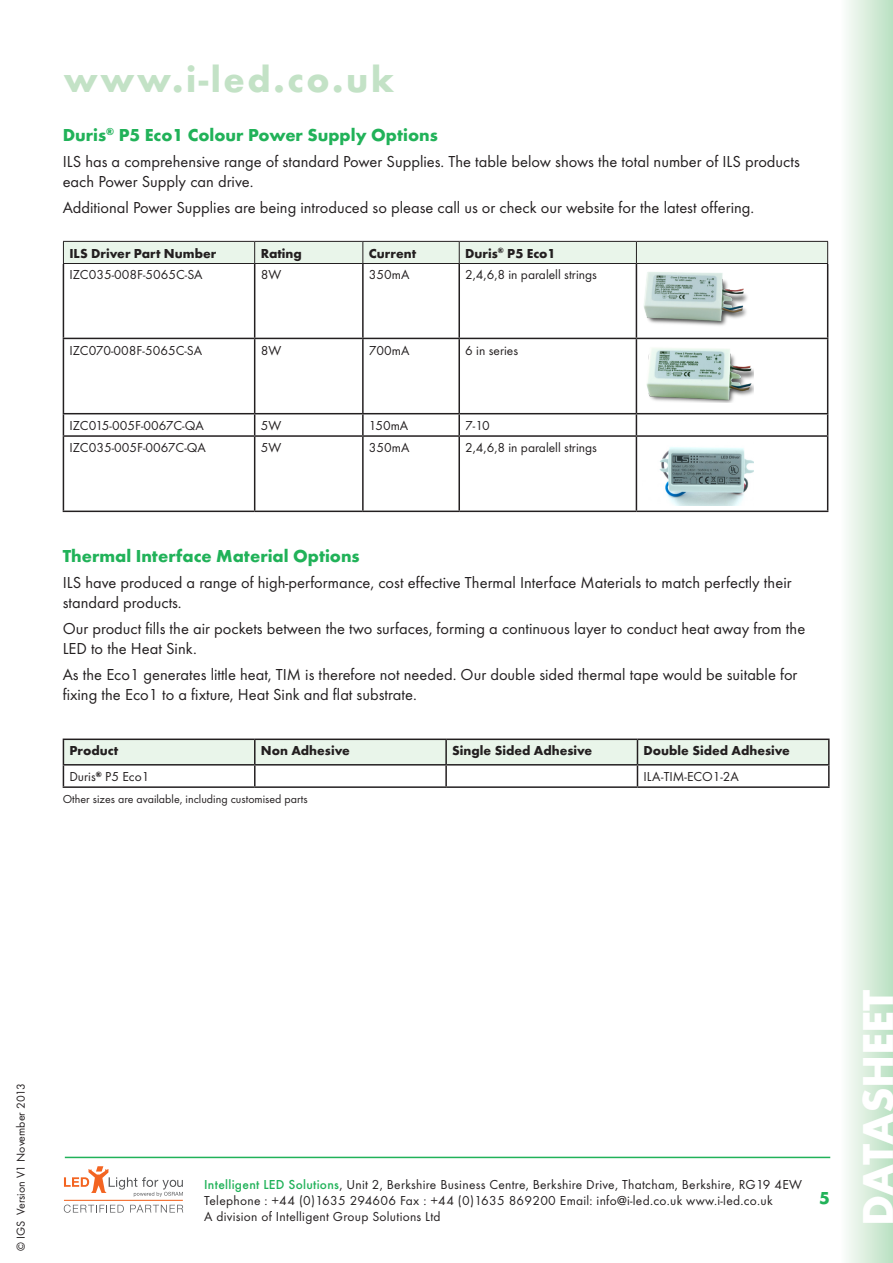
<style>
.page{position:relative;width:893px;height:1263px;background:#fff}
.page>*{position:absolute;margin:0;border:0;box-sizing:border-box;transform-origin:0 0}
.t1{font:700 45px "Futura T";color:#fff}
.t2{font:700 37.5px "Futura T";letter-spacing:.07em;color:#c3e2c6}
.Bodytext{font:700 18px "Futura T";color:#21b259}
.Bodytext-2{font:16.5px/19.8px "Futura T";color:#231f20}
.Table_Text{font:13.5px/16.2px "Futura T";letter-spacing:.005em;color:#231f20}
.Table_Text-2{font:700 13.5px "Futura T";color:#231f20}
.footnotes{font:12px "Futura T";color:#231f20}
.s1{font-weight:500;color:#21b259}
</style>
<div class="page">
<hr style="left:65px;top:1157px;width:765px;height:1px;background:#21b259">
<svg style="left:64px;top:1166px;width:119px;height:31px"></svg>
<svg style="left:64px;top:1204px;width:60px;height:9px"></svg>
<svg style="left:130px;top:1205px;width:53px;height:7px"></svg>
<hr style="left:64px;top:1200px;width:119px;height:1px;background:#f36421">
<hr style="left:63px;top:264px;width:1px;height:74px;background:#231f20">
<hr style="left:254px;top:264px;width:1px;height:74px;background:#231f20">
<hr style="left:362px;top:264px;width:2px;height:74px;background:#231f20">
<hr style="left:458px;top:264px;width:2px;height:74px;background:#231f20">
<hr style="left:636px;top:264px;width:1px;height:74px;background:#231f20">
<hr style="left:827px;top:264px;width:1px;height:74px;background:#231f20">
<hr style="left:63px;top:338px;width:192px;height:1px;background:#231f20">
<hr style="left:63px;top:339px;width:1px;height:74px;background:#231f20">
<hr style="left:255px;top:338px;width:108px;height:1px;background:#231f20">
<hr style="left:254px;top:339px;width:1px;height:74px;background:#231f20">
<hr style="left:363px;top:338px;width:96px;height:1px;background:#231f20">
<hr style="left:362px;top:339px;width:2px;height:74px;background:#231f20">
<hr style="left:459px;top:338px;width:177px;height:1px;background:#231f20">
<hr style="left:458px;top:339px;width:2px;height:74px;background:#231f20">
<hr style="left:636px;top:338px;width:192px;height:1px;background:#231f20">
<hr style="left:636px;top:339px;width:1px;height:74px;background:#231f20">
<hr style="left:827px;top:339px;width:1px;height:74px;background:#231f20">
<hr style="left:63px;top:413px;width:192px;height:1px;background:#231f20">
<svg style="left:63px;top:414px;width:1px;height:21px"></svg>
<hr style="left:255px;top:413px;width:108px;height:1px;background:#231f20">
<svg style="left:254px;top:414px;width:1px;height:21px"></svg>
<hr style="left:363px;top:413px;width:96px;height:1px;background:#231f20">
<hr style="left:362px;top:414px;width:2px;height:21px;background:#231f20">
<hr style="left:459px;top:413px;width:177px;height:1px;background:#231f20">
<hr style="left:458px;top:414px;width:2px;height:21px;background:#231f20">
<hr style="left:636px;top:413px;width:192px;height:1px;background:#231f20">
<svg style="left:636px;top:414px;width:1px;height:21px"></svg>
<svg style="left:827px;top:414px;width:1px;height:21px"></svg>
<hr style="left:63px;top:435px;width:192px;height:2px;background:#231f20">
<hr style="left:63px;top:437px;width:1px;height:74px;background:#231f20">
<hr style="left:255px;top:435px;width:108px;height:2px;background:#231f20">
<hr style="left:254px;top:437px;width:1px;height:74px;background:#231f20">
<hr style="left:363px;top:435px;width:96px;height:2px;background:#231f20">
<hr style="left:362px;top:437px;width:2px;height:74px;background:#231f20">
<hr style="left:459px;top:435px;width:177px;height:2px;background:#231f20">
<hr style="left:458px;top:437px;width:2px;height:74px;background:#231f20">
<hr style="left:636px;top:435px;width:192px;height:2px;background:#231f20">
<hr style="left:636px;top:437px;width:1px;height:74px;background:#231f20">
<hr style="left:827px;top:437px;width:1px;height:74px;background:#231f20">
<hr style="left:63px;top:511px;width:192px;height:1px;background:#231f20">
<hr style="left:255px;top:511px;width:108px;height:1px;background:#231f20">
<hr style="left:363px;top:511px;width:96px;height:1px;background:#231f20">
<hr style="left:459px;top:511px;width:177px;height:1px;background:#231f20">
<hr style="left:636px;top:511px;width:192px;height:1px;background:#231f20">
<div style="left:63px;top:241px;width:765px;height:22px;background:#e9f5ea"></div>
<hr style="left:63px;top:263px;width:192px;height:1px;background:#231f20">
<hr style="left:255px;top:263px;width:108px;height:1px;background:#231f20">
<hr style="left:363px;top:263px;width:96px;height:1px;background:#231f20">
<hr style="left:459px;top:263px;width:177px;height:1px;background:#231f20">
<hr style="left:636px;top:263px;width:192px;height:1px;background:#231f20">
<img style="left:644px;top:272px;width:104px;height:54px">
<img style="left:646px;top:348px;width:107px;height:55px">
<img style="left:659px;top:447px;width:94px;height:58px">
<hr style="left:63px;top:738px;width:192px;height:2px;background:#231f20">
<hr style="left:255px;top:738px;width:191px;height:2px;background:#231f20">
<hr style="left:446px;top:738px;width:191px;height:2px;background:#231f20">
<hr style="left:637px;top:738px;width:193px;height:2px;background:#231f20">
<hr style="left:828px;top:740px;width:2px;height:24px;background:#231f20">
<hr style="left:637px;top:764px;width:193px;height:1px;background:#231f20">
<svg style="left:63px;top:739px;width:766px;height:47px"></svg>
<hr style="left:828px;top:765px;width:2px;height:21px;background:#231f20">
<hr style="left:63px;top:786px;width:192px;height:2px;background:#231f20">
<hr style="left:255px;top:786px;width:191px;height:2px;background:#231f20">
<hr style="left:446px;top:786px;width:191px;height:2px;background:#231f20">
<hr style="left:637px;top:786px;width:193px;height:2px;background:#231f20">
<div style="left:840px;top:0;width:53px;height:1263px;background:linear-gradient(to right,#fdfdfc,#b9e0c1)"></div>
<h2 class="t2" style="left:64px;top:57px;width:332px">www.i-led.co.uk</h2>
<p class="Bodytext" style="left:63px;top:124px;width:377px">Duris<sup>®</sup> P5 Eco1 Colour Power Supply Options</p>
<p class="Bodytext-2" style="left:63px;top:152px;width:739px">ILS has a comprehensive range of standard Power Supplies. The table below shows the total number of ILS products each Power Supply can drive.</p>
<p class="Bodytext-2" style="left:63px;top:198px;width:693px">Additional Power Supplies are being introduced so please call us or check our website for the latest offering.</p>
<p class="Table_Text-2" style="left:69px;top:245px;width:148px">ILS Driver Part Number</p>
<p class="Table_Text-2" style="left:261px;top:245px;width:43px">Rating</p>
<p class="Table_Text-2" style="left:369px;top:245px;width:49px">Current</p>
<p class="Table_Text-2" style="left:465px;top:245px;width:92px">Duris<sup>®</sup> P5 Eco1</p>
<p class="Table_Text" style="left:69px;top:267px;width:135px">IZC035-008F-5065C-SA</p>
<p class="Table_Text" style="left:261px;top:267px;width:22px">8W</p>
<p class="Table_Text" style="left:369px;top:267px;width:42px">350mA</p>
<p class="Table_Text" style="left:465px;top:267px;width:133px">2,4,6,8 in paralell strings</p>
<p class="Table_Text" style="left:69px;top:342px;width:134px">IZC070-008F-5065C-SA</p>
<p class="Table_Text" style="left:261px;top:342px;width:22px">8W</p>
<p class="Table_Text" style="left:369px;top:342px;width:42px">700mA</p>
<p class="Table_Text" style="left:465px;top:342px;width:54px">6 in series</p>
<p class="Table_Text" style="left:69px;top:417px;width:136px">IZC015-005F-0067C-QA</p>
<p class="Table_Text" style="left:261px;top:417px;width:22px">5W</p>
<p class="Table_Text" style="left:369px;top:417px;width:41px">150mA</p>
<p class="Table_Text" style="left:465px;top:417px;width:26px">7-10</p>
<p class="Table_Text" style="left:69px;top:440px;width:138px">IZC035-005F-0067C-QA</p>
<p class="Table_Text" style="left:261px;top:440px;width:22px">5W</p>
<p class="Table_Text" style="left:369px;top:440px;width:42px">350mA</p>
<p class="Table_Text" style="left:465px;top:440px;width:133px">2,4,6,8 in paralell strings</p>
<p class="Bodytext" style="left:63px;top:545px;width:299px">Thermal Interface Material Options</p>
<p class="Bodytext-2" style="left:63px;top:573px;width:730px">ILS have produced a range of high-performance, cost effective Thermal Interface Materials to match perfectly their standard products.</p>
<p class="Bodytext-2" style="left:63px;top:619px;width:744px">Our product fills the air pockets between the two surfaces, forming a continuous layer to conduct heat away from the<br>LED to the Heat Sink.</p>
<p class="Bodytext-2" style="left:63px;top:665px;width:736px">As the Eco1 generates little heat, TIM is therefore not needed. Our double sided thermal tape would be suitable for fixing the Eco1 to a fixture, Heat Sink and flat substrate.</p>
<p class="Table_Text-2" style="left:69px;top:743px;width:50px">Product</p>
<p class="Table_Text-2" style="left:261px;top:743px;width:91px">Non Adhesive</p>
<p class="Table_Text-2" style="left:452px;top:743px;width:142px">Single Sided Adhesive</p>
<p class="Table_Text-2" style="left:643px;top:743px;width:148px">Double Sided Adhesive</p>
<p class="Table_Text" style="left:69px;top:768px;width:82px">Duris<sup>®</sup> P5 Eco1</p>
<p class="Table_Text" style="left:643px;top:768px;width:97px">ILA-TIM-ECO1-2A</p>
<p class="footnotes" style="left:63px;top:792px;width:247px">Other sizes are available, including customised parts</p>
<p class="footnotes" style="left:14px;top:1251px;width:169px;rotate:-90deg">© IGS Version V1 November 2013</p>
<p class="Table_Text" style="left:204px;top:1176px;width:599px"><span class="s1">Intelligent LED Solutions</span>, Unit 2, Berkshire Business Centre, Berkshire Drive, Thatcham, Berkshire, RG19 4EW<br>Telephone : +44 (0)1635 294606 Fax : +44 (0)1635 869200 Email: info@i-led.co.uk www.i-led.co.uk<br>A division of Intelligent Group Solutions Ltd</p>
<p class="Bodytext" style="left:819px;top:1187px;width:12px">5</p>
<h1 class="t1" style="left:851px;top:1226px;width:238px;rotate:-90deg">DATASHEET</h1>
</div>
